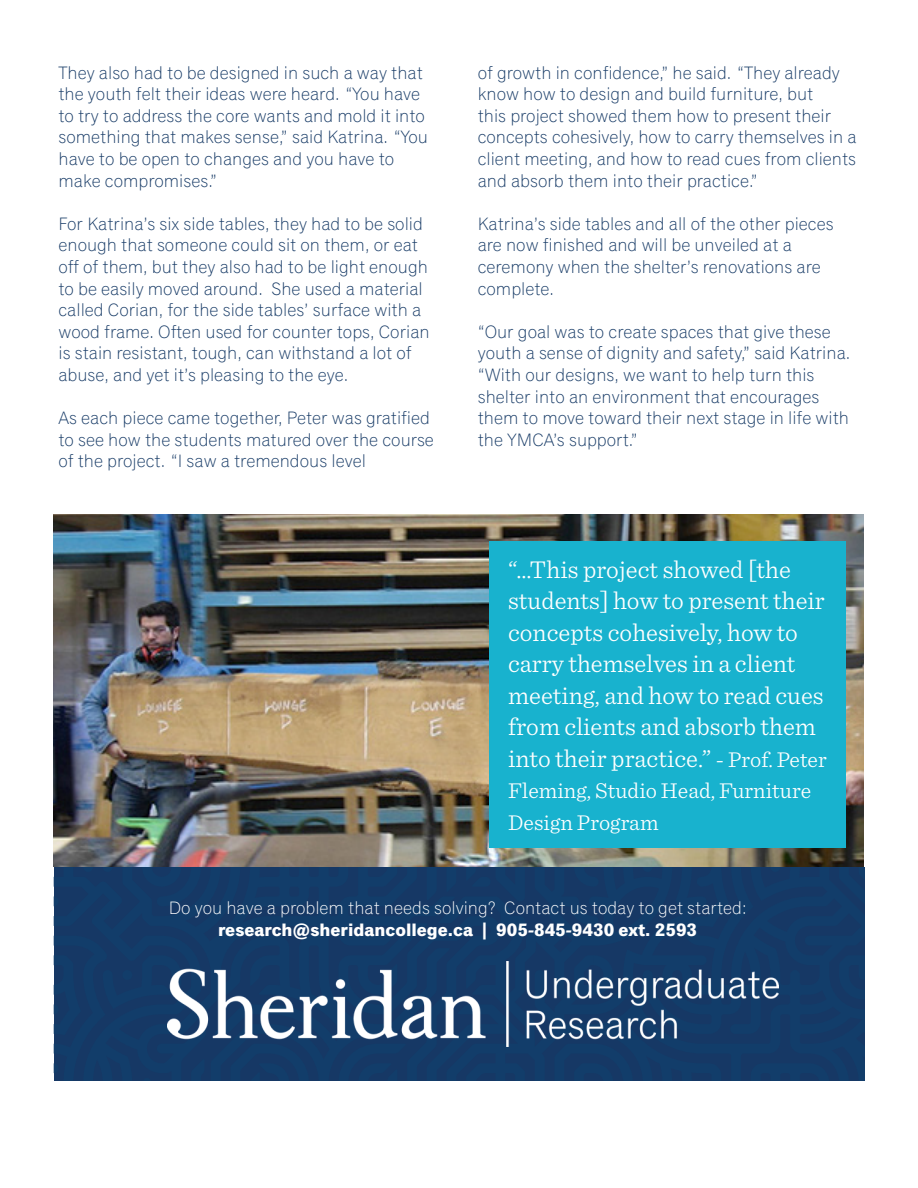
<style>
.page{position:relative;width:918px;height:1188px;background:#fff}
.page>*{position:absolute;margin:0;border:0;box-sizing:border-box;transform-origin:0 0}
.Pull_quote_style{font:300 25.5px/31.5px "Sentinel";color:#fff}
.Pull_quote_style-2{font:300 22.5px/31.5px "Sentinel";color:#fff}
.Standard_Body{font:300 18px/21.6px "Classic Grotesque Pro";color:#153965}
.Standard_Body-2{font:300 18px/21.6px "Classic Grotesque Pro";color:#fff;text-align:center}
.s1{font-size:22.5px}
.s2{font-weight:700}
</style>
<div class="page">
<div style="left:54px;top:867px;width:810px;height:213px;background:#133b68"></div>
<img style="left:54px;top:514px;width:810px;height:353px">
<div style="left:490px;top:541px;width:356px;height:307px;background:#18b2ce"></div>
<img style="left:168px;top:961px;width:611px;height:85px">
<p class="Standard_Body" style="left:58px;top:62px;width:371px">They also had to be designed in such a way that the youth felt their ideas were heard. “You have to try to address the core wants and mold it into something that makes sense,” said Katrina. “You have to be open to changes and you have to make compromises.”</p>
<p class="Standard_Body" style="left:58px;top:213px;width:373px">For Katrina’s six side tables, they had to be solid enough that someone could sit on them, or eat off of them, but they also had to be light enough to be easily moved around. She used a material called Corian, for the side tables’ surface with a wood frame. Often used for counter tops, Corian is stain resistant, tough, can withstand a lot of abuse, and yet it’s pleasing to the eye.</p>
<p class="Standard_Body" style="left:58px;top:407px;width:377px">As each piece came together, Peter was gratified to see how the students matured over the course of the project. “I saw a tremendous level</p>
<p class="Standard_Body" style="left:478px;top:62px;width:380px">of growth in confidence,” he said. “They already know how to design and build furniture, but<br>this project showed them how to present their concepts cohesively, how to carry themselves in a client meeting, and how to read cues from clients and absorb them into their practice.”</p>
<p class="Standard_Body" style="left:478px;top:213px;width:357px">Katrina’s side tables and all of the other pieces are now finished and will be unveiled at a ceremony when the shelter’s renovations are complete.</p>
<p class="Standard_Body" style="left:478px;top:321px;width:374px">“Our goal was to create spaces that give these youth a sense of dignity and safety,” said Katrina. “With our designs, we want to help turn this shelter into an environment that encourages them to move toward their next stage in life with the YMCA’s support.”</p>
<p class="Pull_quote_style" style="left:508px;top:552px;width:320px">“...This project showed [the students] how to present their concepts cohesively, how to carry themselves in a client meeting, and how to read cues from clients and absorb them into their practice.” <span class="s1">- Prof. Peter</span></p>
<p class="Pull_quote_style-2" style="left:508px;top:773px;width:305px">Fleming, Studio Head, Furniture<br>Design Program</p>
<p class="Standard_Body-2" style="left:169px;top:898px;width:579px">Do you have a problem that needs solving? Contact us today to get started: <span class="s2">research@sheridancollege.ca | 905-845-9430 ext. 2593</span></p>
</div>
